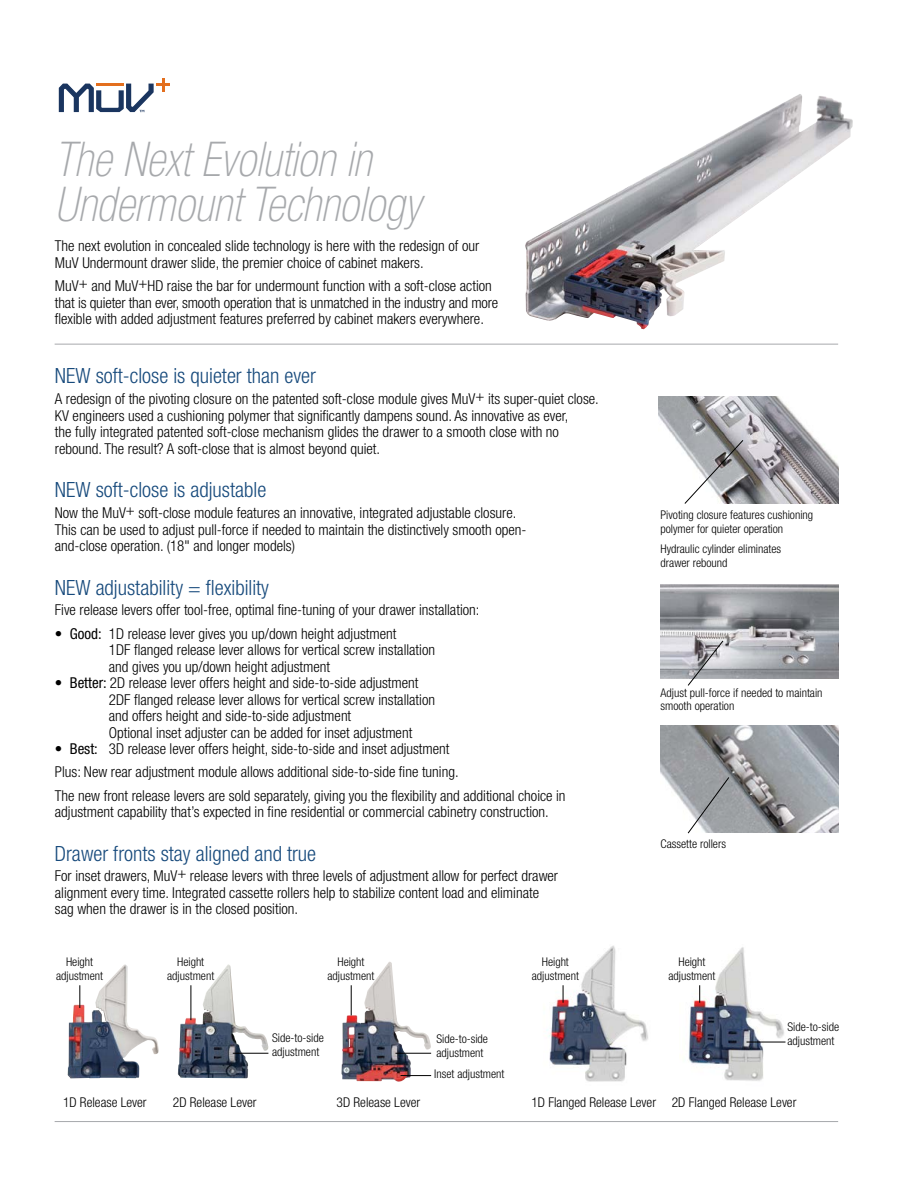
<style>
.page{position:relative;width:918px;height:1188px;background:#fff}
.page>*{position:absolute;margin:0;border:0;box-sizing:border-box;transform-origin:0 0}
.t1{font:italic 100 condensed 48px/45px "Helvetica Neue";color:#a7a9ac;scale:.95 1}
.t2{font:300 condensed 21px "Helvetica Neue";color:#174a7c}
.t3{font:300 condensed 15px/16.5px "Helvetica Neue";color:#000}
.t4{font:300 condensed 13.5px "Helvetica Neue";color:#000}
.t5{font:300 condensed 12px/14.4px "Helvetica Neue";color:#000;text-align:center}
.s1{font-weight:400}
</style>
<div class="page">
<img style="left:546px;top:945px;width:102px;height:137px">
<img style="left:688px;top:947px;width:97px;height:134px">
<img style="left:661px;top:726px;width:178px;height:107px">
<img style="left:525px;top:94px;width:328px;height:235px">
<img style="left:68px;top:964px;width:91px;height:114px">
<img style="left:178px;top:964px;width:91px;height:114px">
<img style="left:341px;top:962px;width:90px;height:120px">
<img style="left:661px;top:584px;width:178px;height:94px">
<img style="left:659px;top:397px;width:180px;height:107px">
<svg style="left:684px;top:440px;width:59px;height:64px"></svg>
<svg style="left:688px;top:640px;width:35px;height:46px;background:#b4b3b8"></svg>
<svg style="left:688px;top:777px;width:41px;height:57px;background:#a4a8ab"></svg>
<hr style="left:191px;top:985px;width:1px;height:35px;background:#000">
<hr style="left:351px;top:985px;width:1px;height:30px;background:#000">
<svg style="left:80px;top:985px;width:1px;height:23px"></svg>
<svg style="left:563px;top:985px;width:1px;height:18px"></svg>
<svg style="left:699px;top:985px;width:1px;height:18px"></svg>
<hr style="left:233px;top:1053px;width:35px;height:1px;background:#000">
<hr style="left:747px;top:1042px;width:38px;height:1px;background:#000">
<hr style="left:395px;top:1053px;width:36px;height:1px;background:#000">
<hr style="left:401px;top:1075px;width:30px;height:1px;background:#000">
<svg style="left:59px;top:78px;width:111px;height:34px"></svg>
<hr style="left:55px;top:344px;width:783px;height:1px;background:#a7a9ac">
<hr style="left:55px;top:1121px;width:783px;height:1px;background:#a7a9ac">
<h1 class="t1" style="left:55px;top:137px;width:386px">The Next Evolution in<br>Undermount Technology</h1>
<p class="t3" style="left:55px;top:238px;width:426px">The next evolution in concealed slide technology is here with the redesign of our<br>MuV Undermount drawer slide, the premier choice of cabinet makers.</p>
<p class="t3" style="left:55px;top:277px;width:445px">MuV+ and MuV+HD raise the bar for undermount function with a soft-close action that is quieter than ever, smooth operation that is unmatched in the industry and more flexible with added adjustment features preferred by cabinet makers everywhere.</p>
<h2 class="t2" style="left:55px;top:364px;width:263px">NEW soft-close is quieter than ever</h2>
<p class="t3" style="left:55px;top:391px;width:545px">A redesign of the pivoting closure on the patented soft-close module gives MuV+ its super-quiet close.<br>KV engineers used a cushioning polymer that significantly dampens sound. As innovative as ever,<br>the fully integrated patented soft-close mechanism glides the drawer to a smooth close with no rebound. The result? A soft-close that is almost beyond quiet.</p>
<h2 class="t2" style="left:55px;top:478px;width:213px">NEW soft-close is adjustable</h2>
<p class="t3" style="left:55px;top:504px;width:473px">Now the MuV+ soft-close module features an innovative, integrated adjustable closure.<br>This can be used to adjust pull-force if needed to maintain the distinctively smooth open&shy;and-close operation. (18" and longer models)</p>
<h2 class="t2" style="left:55px;top:575px;width:216px">NEW adjustability = flexibility</h2>
<p class="t3" style="left:55px;top:602px;width:426px">Five release levers offer tool-free, optimal fine-tuning of your drawer installation:</p>
<p class="t3" style="left:109px;top:625px;width:328px;text-indent:-54px">• <span class="s1">Good:</span> 1D release lever gives you up/down height adjustment<br>1DF flanged release lever allows for vertical screw installation and gives you up/down height adjustment</p>
<p class="t3" style="left:109px;top:674px;width:328px;text-indent:-54px">• <span class="s1">Better:</span> 2D release lever offers height and side-to-side adjustment 2DF flanged release lever allows for vertical screw installation and offers height and side-to-side adjustment<br>Optional inset adjuster can be added for inset adjustment</p>
<p class="t3" style="left:55px;top:737px;width:512px;line-height:23.2px">• <span class="s1">Best:</span> 3D release lever offers height, side-to-side and inset adjustment<br>Plus: New rear adjustment module allows additional side-to-side fine tuning.<br>The new front release levers are sold separately, giving you the flexibility and additional choice in</p>
<p class="t3" style="left:55px;top:803px;width:495px">adjustment capability that’s expected in fine residential or commercial cabinetry construction.</p>
<h2 class="t2" style="left:55px;top:841px;width:263px">Drawer fronts stay aligned and true</h2>
<p class="t3" style="left:55px;top:868px;width:505px">For inset drawers, MuV+ release levers with three levels of adjustment allow for perfect drawer alignment every time. Integrated cassette rollers help to stabilize content load and eliminate sag when the drawer is in the closed position.</p>
<p class="t5" style="left:661px;top:508px;width:154px;line-height:13.5px;text-align:left">Pivoting closure features cushioning polymer for quieter operation</p>
<p class="t5" style="left:661px;top:542px;width:122px;line-height:13.5px;text-align:left">Hydraulic cylinder eliminates drawer rebound</p>
<p class="t5" style="left:661px;top:686px;width:164px;line-height:13.5px;text-align:left">Adjust pull-force if needed to maintain smooth operation</p>
<p class="t5" style="left:661px;top:837px;width:67px">Cassette rollers</p>
<p class="t5" style="left:56px;top:954px;width:49px">Height adjustment</p>
<p class="t5" style="left:532px;top:954px;width:49px">Height adjustment</p>
<p class="t5" style="left:668px;top:954px;width:49px">Height adjustment</p>
<p class="t5" style="left:167px;top:954px;width:49px">Height adjustment</p>
<p class="t5" style="left:327px;top:954px;width:49px">Height adjustment</p>
<p class="t5" style="left:787px;top:1019px;width:53px">Side-to-side</p>
<p class="t5" style="left:272px;top:1030px;width:53px;text-align:left">Side-to-side adjustment</p>
<p class="t5" style="left:436px;top:1031px;width:53px">Side-to-side</p>
<p class="t5" style="left:787px;top:1034px;width:49px">adjustment</p>
<p class="t5" style="left:436px;top:1046px;width:49px">adjustment</p>
<p class="t5" style="left:434px;top:1066px;width:72px">Inset adjustment</p>
<p class="t4" style="left:63px;top:1094px;width:85px">1D Release Lever</p>
<p class="t4" style="left:173px;top:1094px;width:85px">2D Release Lever</p>
<p class="t4" style="left:337px;top:1094px;width:85px">3D Release Lever</p>
<p class="t4" style="left:531px;top:1094px;width:267px">1D Flanged Release Lever 2D Flanged Release Lever</p>
</div>
